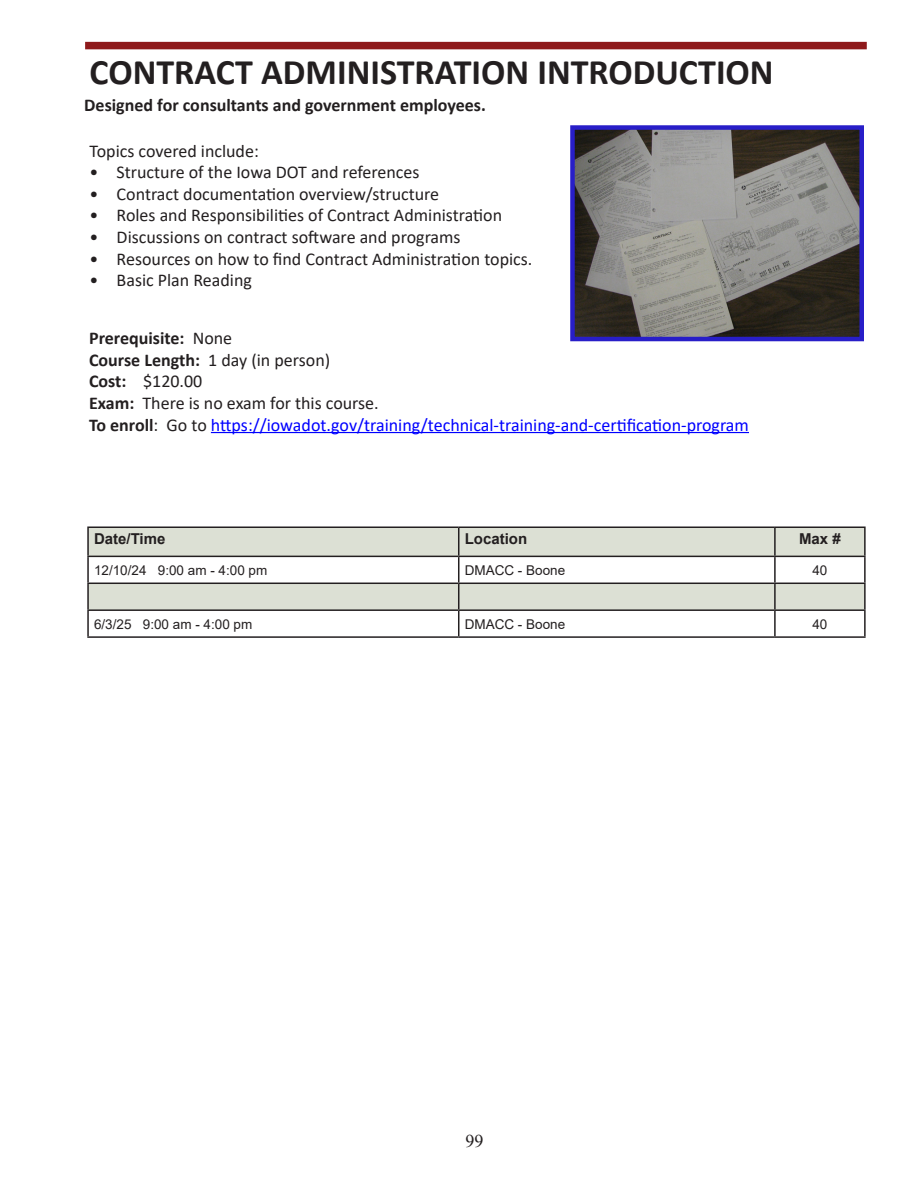
<style>
.page{position:relative;width:918px;height:1188px;background:#fff}
.page>*{position:absolute;margin:0;border:0;box-sizing:border-box;transform-origin:0 0}
.t1{font:700 36px "Calibri";color:#231f20}
.t2{font:18px "Calibri";color:#231f20}
.t3{font:18px "Calibri";color:#00f}
.t4{font:700 18px "Calibri";color:#231f20}
.t5{font:18px "Times New Roman";color:#231f20}
.t6{font:700 15px "Arial";color:#231f20}
.t7{font:13.5px "Arial";color:#231f20}
.s1{font-weight:400}
.s2{font-weight:700}
.s3{font-weight:700;color:#231f20}
.s4{color:#231f20}
</style>
<div class="page">
<div style="left:85px;top:42px;width:782px;height:7px;background:#8e191b"></div>
<img style="left:575px;top:130px;width:284px;height:206px">
<div style="left:570px;top:125px;width:294px;height:216px;border:4px solid #281ec8"></div>
<svg style="left:89px;top:528px;width:775px;height:81px;fill:#dce0d4"></svg>
<hr style="left:87px;top:526px;width:372px;height:2px;background:#231f20">
<hr style="left:87px;top:528px;width:2px;height:28px;background:#231f20">
<hr style="left:459px;top:526px;width:316px;height:2px;background:#231f20">
<hr style="left:775px;top:526px;width:91px;height:2px;background:#231f20">
<hr style="left:774px;top:528px;width:2px;height:28px;background:#231f20">
<hr style="left:864px;top:528px;width:2px;height:28px;background:#231f20">
<hr style="left:87px;top:556px;width:372px;height:1px;background:#231f20">
<hr style="left:87px;top:557px;width:2px;height:26px;background:#231f20">
<hr style="left:459px;top:556px;width:316px;height:1px;background:#231f20">
<hr style="left:775px;top:556px;width:91px;height:1px;background:#231f20">
<hr style="left:774px;top:557px;width:2px;height:26px;background:#231f20">
<hr style="left:864px;top:557px;width:2px;height:26px;background:#231f20">
<hr style="left:87px;top:583px;width:372px;height:1px;background:#231f20">
<hr style="left:87px;top:584px;width:2px;height:25px;background:#231f20">
<hr style="left:459px;top:583px;width:316px;height:1px;background:#231f20">
<hr style="left:775px;top:583px;width:91px;height:1px;background:#231f20">
<hr style="left:774px;top:584px;width:2px;height:25px;background:#231f20">
<hr style="left:864px;top:584px;width:2px;height:25px;background:#231f20">
<hr style="left:87px;top:609px;width:372px;height:2px;background:#231f20">
<hr style="left:87px;top:611px;width:2px;height:25px;background:#231f20">
<hr style="left:459px;top:609px;width:316px;height:2px;background:#231f20">
<svg style="left:458px;top:528px;width:1px;height:108px"></svg>
<hr style="left:775px;top:609px;width:91px;height:2px;background:#231f20">
<hr style="left:774px;top:611px;width:2px;height:25px;background:#231f20">
<hr style="left:864px;top:611px;width:2px;height:25px;background:#231f20">
<hr style="left:87px;top:636px;width:372px;height:2px;background:#231f20">
<hr style="left:459px;top:636px;width:316px;height:2px;background:#231f20">
<hr style="left:775px;top:636px;width:91px;height:2px;background:#231f20">
<hr style="left:211px;top:432px;width:538px;height:1px;background:#00f">
<p class="t1" style="left:90px;top:47px;width:686px">CONTRACT ADMINISTRATION INTRODUCTION</p>
<p class="t4" style="left:84px;top:92px;width:403px">Designed for consultants and government employees.</p>
<p class="t2" style="left:90px;top:138px;width:171px">Topics covered include:</p>
<p class="t2" style="left:90px;top:160px;width:331px">• Structure of the Iowa DOT and references</p>
<p class="t2" style="left:90px;top:181px;width:351px">• Contract documentation overview/structure</p>
<p class="t2" style="left:90px;top:203px;width:414px">• Roles and Responsibilities of Contract Administration</p>
<p class="t2" style="left:90px;top:225px;width:373px">• Discussions on contract software and programs</p>
<p class="t2" style="left:90px;top:246px;width:444px">• Resources on how to find Contract Administration topics.</p>
<p class="t2" style="left:90px;top:268px;width:164px">• Basic Plan Reading</p>
<p class="t4" style="left:89px;top:325px;width:145px">Prerequisite: <span class="s1">None</span></p>
<p class="t2" style="left:89px;top:347px;width:243px"><span class="s2">Course Length:</span> 1 day (in person)</p>
<p class="t2" style="left:89px;top:369px;width:115px"><span class="s2">Cost:</span> $120.00</p>
<p class="t2" style="left:89px;top:390px;width:291px"><span class="s2">Exam:</span> There is no exam for this course.</p>
<p class="t3" style="left:89px;top:412px;width:661px"><span class="s3">To enroll</span><span class="s4">: Go to</span> https://iowadot.gov/training/technical-training-and-certification-program</p>
<p class="t6" style="left:94px;top:528px;width:73px">Date/Time</p>
<p class="t6" style="left:465px;top:528px;width:64px">Location</p>
<p class="t6" style="left:799px;top:528px;width:43px">Max #</p>
<p class="t7" style="left:94px;top:561px;width:175px">12/10/24 9:00 am - 4:00 pm</p>
<p class="t7" style="left:465px;top:561px;width:102px">DMACC - Boone</p>
<p class="t7" style="left:812px;top:561px;width:17px">40</p>
<p class="t7" style="left:94px;top:615px;width:160px">6/3/25 9:00 am - 4:00 pm</p>
<p class="t7" style="left:465px;top:615px;width:102px">DMACC - Boone</p>
<p class="t7" style="left:812px;top:615px;width:17px">40</p>
<p class="t5" style="left:466px;top:1129px;width:19px">99</p>
</div>
